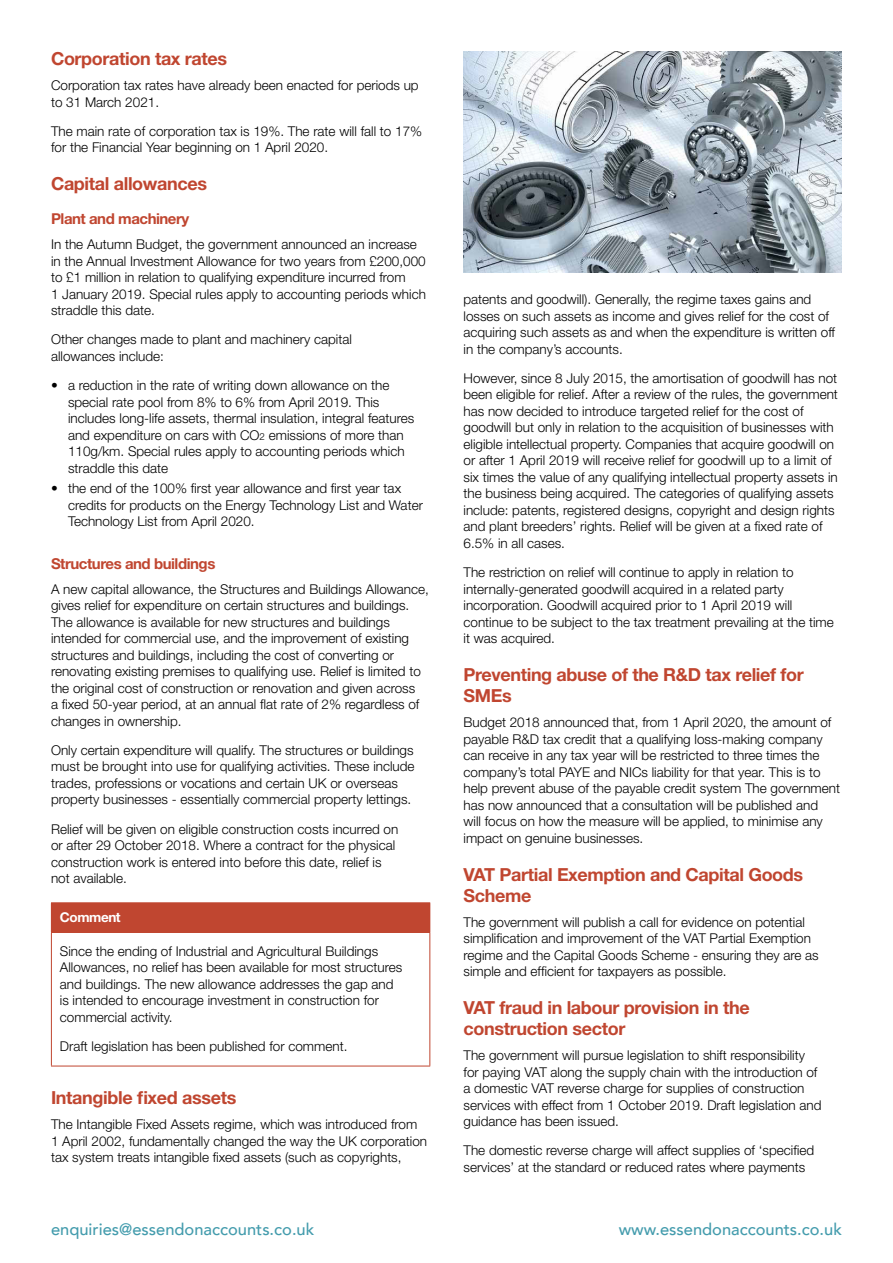
<style>
.page{position:relative;width:893px;height:1263px;background:#fff}
.page>*{position:absolute;margin:0;border:0;box-sizing:border-box;transform-origin:0 0}
.t1{font:700 18px/21px "Helvetica Neue";letter-spacing:-.02em;color:#c04630}
.t2{font:500 16.5px "Avenir";color:#449cad}
.t3{font:700 15px "Helvetica Neue";letter-spacing:-.03em;color:#c04630}
.t4{font:300 13.5px/16.5px "Helvetica Neue";color:#000}
.t5{font:700 13.5px "Helvetica Neue";letter-spacing:-.03em;color:#fff}
.s1{font-size:9.75px}
</style>
<div class="page">
<div style="left:51px;top:903px;width:379px;height:29px;background:#c04630"></div>
<hr style="left:51px;top:902px;width:379px;height:1px;background:#c04630">
<hr style="left:51px;top:932px;width:379px;height:1px;background:#c04630">
<hr style="left:51px;top:933px;width:1px;height:133px;background:#c04630">
<hr style="left:429px;top:933px;width:1px;height:133px;background:#c04630">
<hr style="left:51px;top:1066px;width:379px;height:1px;background:#c04630">
<img style="left:463px;top:51px;width:379px;height:221px">
<h1 class="t1" style="left:51px;top:48px;width:178px">Corporation tax rates</h1>
<p class="t4" style="left:51px;top:77px;width:369px">Corporation tax rates have already been enacted for periods up to 31 March 2021.</p>
<p class="t4" style="left:51px;top:123px;width:373px">The main rate of corporation tax is 19%. The rate will fall to 17% for the Financial Year beginning on 1 April 2020.</p>
<h1 class="t1" style="left:51px;top:173px;width:158px">Capital allowances</h1>
<p class="t3" style="left:51px;top:209px;width:140px">Plant and machinery</p>
<p class="t4" style="left:51px;top:236px;width:376px">In the Autumn Budget, the government announced an increase in the Annual Investment Allowance for two years from £200,000 to £1 million in relation to qualifying expenditure incurred from<br>1 January 2019. Special rules apply to accounting periods which straddle this date.</p>
<p class="t4" style="left:51px;top:331px;width:302px">Other changes made to plant and machinery capital allowances include:</p>
<p class="t4" style="left:68px;top:377px;width:348px;text-indent:-17px">• a reduction in the rate of writing down allowance on the special rate pool from 8% to 6% from April 2019. This includes long-life assets, thermal insulation, integral features and expenditure on cars with CO<span class="s1">2</span> emissions of more than 110g/km. Special rules apply to accounting periods which straddle this date</p>
<p class="t4" style="left:68px;top:480px;width:356px;text-indent:-17px">• the end of the 100% first year allowance and first year tax credits for products on the Energy Technology List and Water<br>Technology List from April 2020.</p>
<p class="t3" style="left:51px;top:554px;width:166px">Structures and buildings</p>
<p class="t4" style="left:51px;top:580px;width:379px">A new capital allowance, the Structures and Buildings Allowance, gives relief for expenditure on certain structures and buildings.<br>The allowance is available for new structures and buildings intended for commercial use, and the improvement of existing structures and buildings, including the cost of converting or renovating existing premises to qualifying use. Relief is limited to the original cost of construction or renovation and given across<br>a fixed 50-year period, at an annual flat rate of 2% regardless of changes in ownership.</p>
<p class="t4" style="left:51px;top:742px;width:365px">Only certain expenditure will qualify. The structures or buildings must be brought into use for qualifying activities. These include trades, professions or vocations and certain UK or overseas property businesses - essentially commercial property lettings.</p>
<p class="t4" style="left:51px;top:820px;width:349px">Relief will be given on eligible construction costs incurred on or after 29 October 2018. Where a contract for the physical construction work is entered into before this date, relief is not available.</p>
<p class="t5" style="left:60px;top:909px;width:62px">Comment</p>
<p class="t4" style="left:60px;top:942px;width:344px">Since the ending of Industrial and Agricultural Buildings Allowances, no relief has been available for most structures and buildings. The new allowance addresses the gap and is intended to encourage investment in construction for commercial activity.</p>
<p class="t4" style="left:60px;top:1038px;width:289px">Draft legislation has been published for comment.</p>
<h1 class="t1" style="left:51px;top:1087px;width:187px">Intangible fixed assets</h1>
<p class="t4" style="left:51px;top:1116px;width:378px">The Intangible Fixed Assets regime, which was introduced from<br>1 April 2002, fundamentally changed the way the UK corporation tax system treats intangible fixed assets (such as copyrights,</p>
<p class="t4" style="left:463px;top:291px;width:373px">patents and goodwill). Generally, the regime taxes gains and losses on such assets as income and gives relief for the cost of acquiring such assets as and when the expenditure is written off in the company’s accounts.</p>
<p class="t4" style="left:463px;top:369px;width:376px">However, since 8 July 2015, the amortisation of goodwill has not been eligible for relief. After a review of the rules, the government has now decided to introduce targeted relief for the cost of goodwill but only in relation to the acquisition of businesses with eligible intellectual property. Companies that acquire goodwill on or after 1 April 2019 will receive relief for goodwill up to a limit of six times the value of any qualifying intellectual property assets in the business being acquired. The categories of qualifying assets include: patents, registered designs, copyright and design rights and plant breeders’ rights. Relief will be given at a fixed rate of 6.5% in all cases.</p>
<p class="t4" style="left:463px;top:564px;width:372px">The restriction on relief will continue to apply in relation to internally-generated goodwill acquired in a related party incorporation. Goodwill acquired prior to 1 April 2019 will continue to be subject to the tax treatment prevailing at the time it was acquired.</p>
<h1 class="t1" style="left:463px;top:664px;width:342px">Preventing abuse of the R&amp;D tax relief for<br>SMEs</h1>
<p class="t4" style="left:463px;top:714px;width:378px">Budget 2018 announced that, from 1 April 2020, the amount of payable R&amp;D tax credit that a qualifying loss-making company can receive in any tax year will be restricted to three times the company’s total PAYE and NICs liability for that year. This is to help prevent abuse of the payable credit system The government has now announced that a consultation will be published and<br>will focus on how the measure will be applied, to minimise any impact on genuine businesses.</p>
<h1 class="t1" style="left:463px;top:863px;width:341px">VAT Partial Exemption and Capital Goods<br>Scheme</h1>
<p class="t4" style="left:463px;top:913px;width:357px">The government will publish a call for evidence on potential simplification and improvement of the VAT Partial Exemption regime and the Capital Goods Scheme - ensuring they are as simple and efficient for taxpayers as possible.</p>
<h1 class="t1" style="left:463px;top:997px;width:288px">VAT fraud in labour provision in the construction sector</h1>
<p class="t4" style="left:463px;top:1047px;width:360px">The government will pursue legislation to shift responsibility for paying VAT along the supply chain with the introduction of a domestic VAT reverse charge for supplies of construction services with effect from 1 October 2019. Draft legislation and guidance has been issued.</p>
<p class="t4" style="left:463px;top:1142px;width:352px">The domestic reverse charge will affect supplies of ‘specified services’ at the standard or reduced rates where payments</p>
<p class="t2" style="left:51px;top:1215px;width:265px">enquiries@essendonaccounts.co.uk</p>
<p class="t2" style="left:619px;top:1215px;width:225px">www.essendonaccounts.co.uk</p>
</div>
